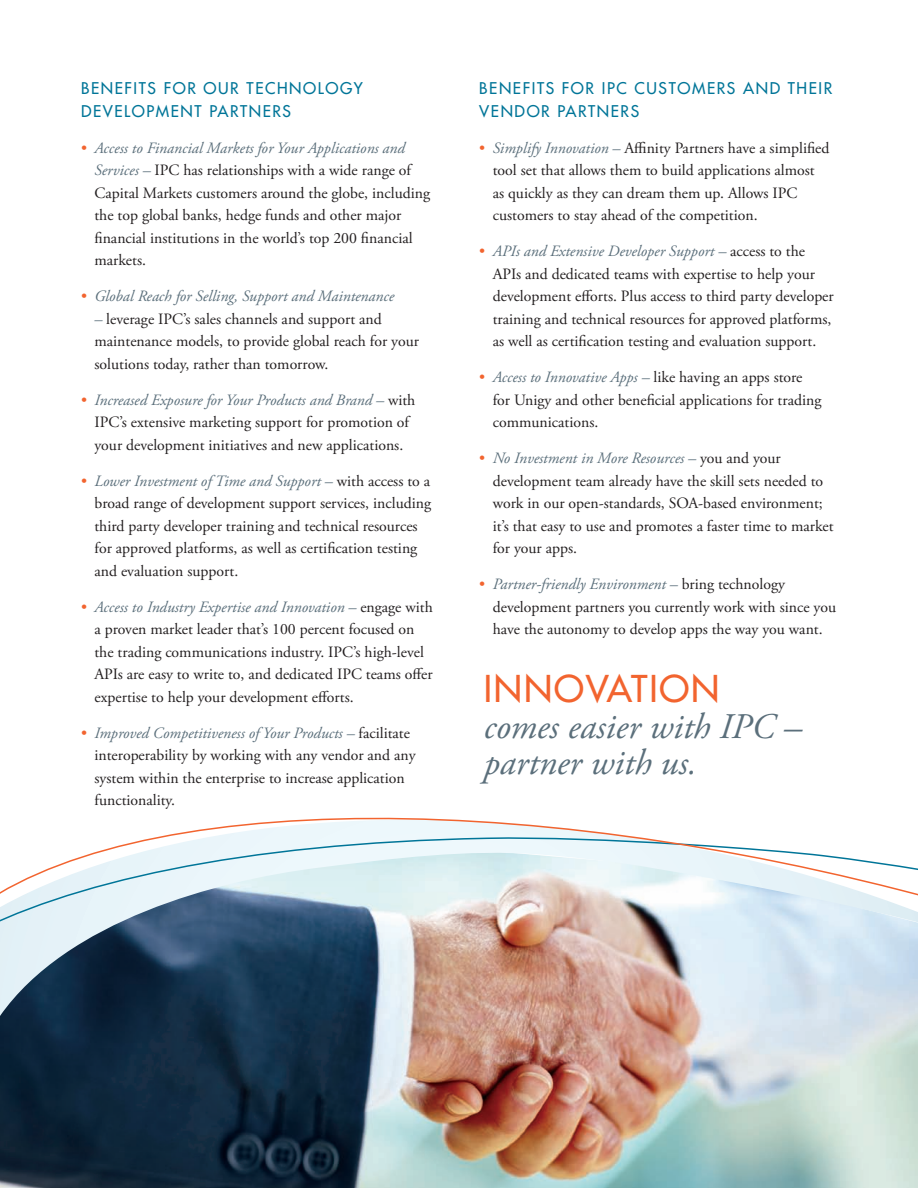
<style>
.page{position:relative;width:918px;height:1188px;background:#fff}
.page>*{position:absolute;margin:0;border:0;box-sizing:border-box;transform-origin:0 0}
.t1{font:italic 36px/36px "Adobe Garamond Pro";color:#5b6f7b}
.t2{font:500 36px "Futura Std";letter-spacing:.05em;color:#f2642f}
.t3{font:15.75px/22.5px "Adobe Garamond Pro";color:#231f20}
.t4{font:500 15.75px/22.5px "Futura Std";letter-spacing:.1em;color:#007598}
.t5{font:italic 15.75px "Adobe Garamond Pro";color:#5b6f7b}
.s1{color:#f2642f}
.s2{font-style:italic;color:#5b6f7b}
.s3{font-style:normal;color:#f2642f}
</style>
<div class="page">
<img style="left:0;top:817px;width:918px;height:371px">
<p class="t4" style="left:81px;top:77px;width:284px">BENEFITS FOR OUR TECHNOLOGY<br>DEVELOPMENT PARTNERS</p>
<p class="t3" style="left:94px;top:137px;width:337px;text-indent:-13px"><span class="s1">•</span> <span class="s2">Access to Financial Markets for Your Applications and Services –</span> IPC has relationships with a wide range of Capital Markets customers around the globe, including the top global banks, hedge funds and other major financial institutions in the world’s top 200 financial markets.</p>
<p class="t5" style="left:81px;top:287px;width:315px"><span class="s3">•</span> Global Reach for Selling, Support and Maintenance</p>
<p class="t3" style="left:94px;top:308px;width:326px"><span class="s2">–</span> leverage IPC’s sales channels and support and maintenance models, to provide global reach for your solutions today, rather than tomorrow.</p>
<p class="t3" style="left:81px;top:389px;width:336px;text-align:center"><span class="s1">•</span> <span class="s2">Increased Exposure for Your Products and Brand –</span> with<br>IPC’s extensive marketing support for promotion of your development initiatives and new applications.</p>
<p class="t3" style="left:94px;top:470px;width:338px;text-indent:-13px"><span class="s1">•</span> <span class="s2">Lower Investment of Time and Support –</span> with access to a broad range of development support services, including third party developer training and technical resources for approved platforms, as well as certification testing and evaluation support.</p>
<p class="t3" style="left:94px;top:596px;width:340px;text-indent:-13px"><span class="s1">•</span> <span class="s2">Access to Industry Expertise and Innovation –</span> engage with a proven market leader that’s 100 percent focused on the trading communications industry. IPC’s high-level APIs are easy to write to, and dedicated IPC teams offer expertise to help your development efforts.</p>
<p class="t3" style="left:94px;top:722px;width:323px;text-indent:-13px"><span class="s1">•</span> <span class="s2">Improved Competitiveness of Your Products –</span> facilitate interoperability by working with any vendor and any system within the enterprise to increase application functionality.</p>
<p class="t4" style="left:479px;top:77px;width:355px">BENEFITS FOR IPC CUSTOMERS AND THEIR<br>VENDOR PARTNERS</p>
<p class="t3" style="left:493px;top:137px;width:338px;text-indent:-13px"><span class="s1">•</span> <span class="s2">Simplify Innovation –</span> Affinity Partners have a simplified tool set that allows them to build applications almost as quickly as they can dream them up. Allows IPC customers to stay ahead of the competition.</p>
<p class="t3" style="left:493px;top:241px;width:343px;text-indent:-13px"><span class="s1">•</span> <span class="s2">APIs and Extensive Developer Support –</span> access to the APIs and dedicated teams with expertise to help your development efforts. Plus access to third party developer training and technical resources for approved platforms, as well as certification testing and evaluation support.</p>
<p class="t3" style="left:493px;top:367px;width:330px;text-indent:-13px"><span class="s1">•</span> <span class="s2">Access to Innovative Apps –</span> like having an apps store for Unigy and other beneficial applications for trading communications.</p>
<p class="t3" style="left:493px;top:448px;width:342px;text-indent:-13px"><span class="s1">•</span> <span class="s2">No Investment in More Resources –</span> you and your development team already have the skill sets needed to work in our open-standards, SOA-based environment; it’s that easy to use and promotes a faster time to market for your apps.</p>
<p class="t3" style="left:493px;top:574px;width:345px;text-indent:-13px"><span class="s1">•</span> <span class="s2">Partner-friendly Environment –</span> bring technology development partners you currently work with since you have the autonomy to develop apps the way you want.</p>
<h1 class="t2" style="left:484px;top:666px;width:237px">INNOVATION</h1>
<h1 class="t1" style="left:484px;top:710px;width:319px">comes easier with IPC – partner with us.</h1>
</div>
